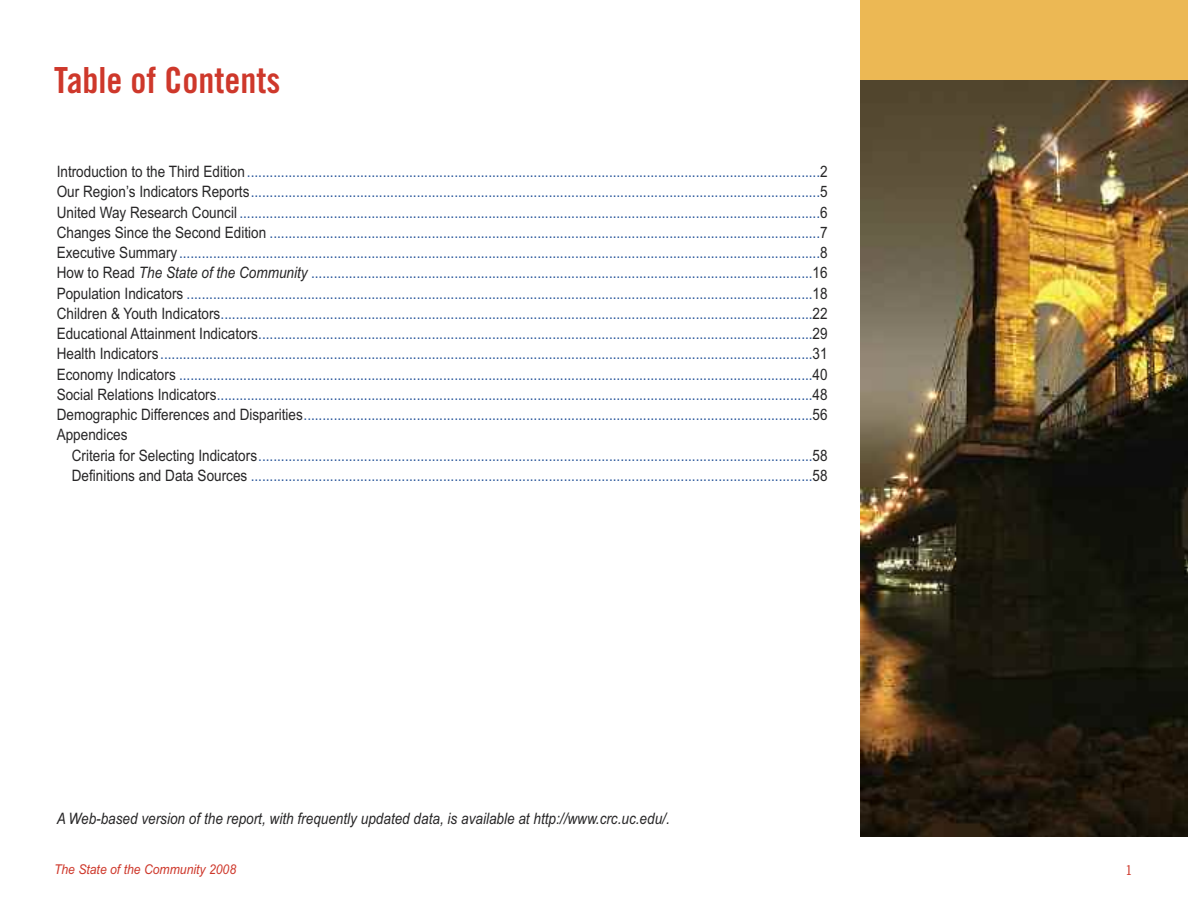
<style>
.page{position:relative;width:1188px;height:918px;background:#fff}
.page>*{position:absolute;margin:0;border:0;box-sizing:border-box;transform-origin:0 0}
.t1{font:36px "Trade Gothic Bold Cond Twenty";color:#ce382b}
.t2{font:15.75px/20.2px "Arial Narrow";color:#28559a;text-align:justify;scale:1.05 1}
.t3{font:italic 15.75px "Arial Narrow";color:#272627;scale:1.05 1}
.t4{font:italic 13.5px "Arial Narrow";color:#ce382b;scale:1.1 1}
.t5{font:13.5px "Trade Gothic Cond Eighteen";color:#ce382b;scale:1.15 1}
.s1{color:#272627}
.s2{font-style:italic;color:#272627}
</style>
<div class="page">
<img style="left:860px;top:80px;width:328px;height:756px">
<div style="left:860px;top:0;width:328px;height:80px;background:#ecb854"></div>
<h1 class="t1" style="left:54px;top:68px;width:228px">Table of Contents</h1>
<p class="t2" style="left:57px;top:162px;width:736px"><span class="s1">Introduction to the Third Edition</span> ........................................................................................................................................................<span class="s1">2<br>Our Region’s Indicators Reports</span>.......................................................................................................................................................<span class="s1">5<br>United Way Research Council</span> ..........................................................................................................................................................<span class="s1">6<br>Changes Since the Second Edition</span> ..................................................................................................................................................<span class="s1">7<br>Executive Summary</span>..........................................................................................................................................................................<span class="s1">8<br>How to Read</span> <span class="s2">The State of the Community</span> .....................................................................................................................................<span class="s1">16<br>Population Indicators</span> ......................................................................................................................................................................<span class="s1">18<br>Children &amp; Youth Indicators</span>.............................................................................................................................................................<span class="s1">22<br>Educational Attainment Indicators</span>...................................................................................................................................................<span class="s1">29<br>Health Indicators</span>.............................................................................................................................................................................<span class="s1">31<br>Economy Indicators</span> ........................................................................................................................................................................<span class="s1">40<br>Social Relations Indicators</span>..............................................................................................................................................................<span class="s1">48<br>Demographic Differences and Disparities</span>.......................................................................................................................................<span class="s1">56<br>Appendices</span></p>
<p class="t2" style="left:72px;top:445px;width:722px"><span class="s1">Criteria for Selecting Indicators</span>...................................................................................................................................................<span class="s1">58<br>Definitions and Data Sources</span> .....................................................................................................................................................<span class="s1">58</span></p>
<p class="t3" style="left:57px;top:809px;width:585px">A Web-based version of the report, with frequently updated data, is available at http://www.crc.uc.edu/.</p>
<p class="t4" style="left:54px;top:861px;width:167px">The State of the Community 2008</p>
<p class="t5" style="left:1126px;top:865px;width:7px">1</p>
</div>
